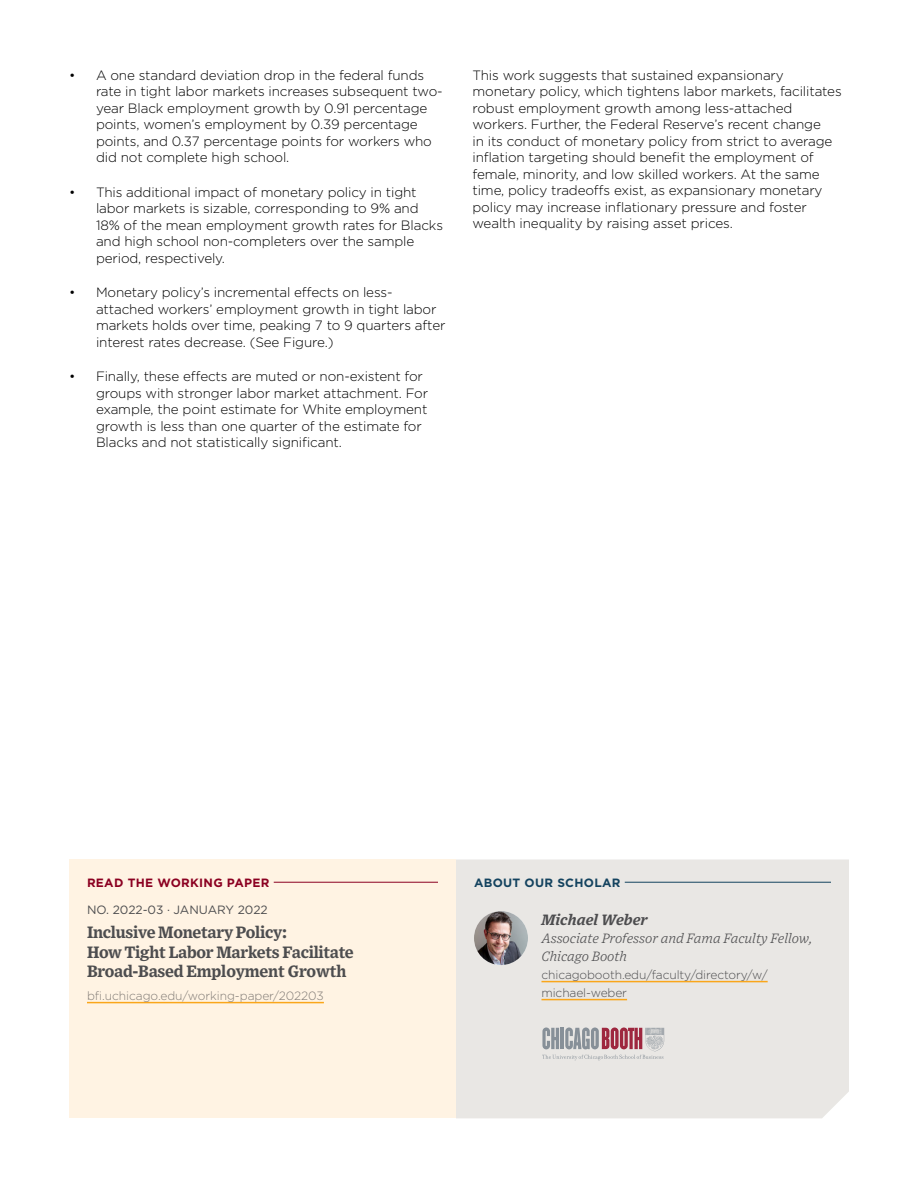
<style>
.page{position:relative;width:918px;height:1188px;background:#fff}
.page>*{position:absolute;margin:0;border:0;box-sizing:border-box;transform-origin:0 0}
.t1{font:700 16.5px/19.5px "Exchange";letter-spacing:-.02em;color:#4d4d4f}
.t2{font:italic 700 15px "Exchange";color:#4d4d4f}
.t3{font:300 13.5px/16.5px "Gotham";letter-spacing:-.01em;color:#000}
.t4{font:italic 300 13.5px/18px "Exchange";letter-spacing:-.005em;color:#4d4d4f}
.t5{font:300 12px/18px "Gotham";letter-spacing:-.01em;color:#4d4d4f}
.t6{font:300 12px "Gotham";letter-spacing:-.005em;color:#817b76}
.t7{font:12px "Gotham";color:#4d4d4f}
.t8{font:700 12px "Gotham";letter-spacing:.025em;color:#8b0021}
.t9{font:700 12px "Gotham";letter-spacing:.025em;color:#14435f}
</style>
<div class="page">
<div style="left:69px;top:860px;width:387px;height:258px;background:#fff3e3"></div>
<hr style="left:87px;top:882px;width:351px;height:1px;background:#8b0021">
<div style="left:87px;top:878px;width:187px;height:11px;background:#fff3e3"></div>
<hr style="left:87px;top:1002px;width:237px;height:1px;background:#faa61a">
<div style="left:456px;top:859px;width:393px;height:259px;background:#e9e7e4"></div>
<hr style="left:474px;top:882px;width:357px;height:1px;background:#14435f">
<div style="left:474px;top:878px;width:151px;height:11px;background:#e9e7e4"></div>
<hr style="left:542px;top:981px;width:226px;height:1px;background:#faa61a">
<hr style="left:542px;top:999px;width:85px;height:1px;background:#faa61a">
<img style="left:474px;top:911px;width:54px;height:54px;border-radius:27px">
<svg style="left:542px;top:1028px;width:122px;height:32px"></svg>
<p class="t3" style="left:96px;top:66px;width:348px;text-indent:-27px">• A one standard deviation drop in the federal funds rate in tight labor markets increases subsequent two&shy;year Black employment growth by 0.91 percentage points, women’s employment by 0.39 percentage points, and 0.37 percentage points for workers who did not complete high school.</p>
<p class="t3" style="left:96px;top:183px;width:349px;text-indent:-27px">• This additional impact of monetary policy in tight labor markets is sizable, corresponding to 9% and 18% of the mean employment growth rates for Blacks and high school non-completers over the sample period, respectively.</p>
<p class="t3" style="left:96px;top:284px;width:351px;text-indent:-27px">• Monetary policy’s incremental effects on less&shy;attached workers’ employment growth in tight labor markets holds over time, peaking 7 to 9 quarters after interest rates decrease. (See Figure.)</p>
<p class="t3" style="left:96px;top:368px;width:334px;text-indent:-27px">• Finally, these effects are muted or non-existent for groups with stronger labor market attachment. For example, the point estimate for White employment growth is less than one quarter of the estimate for Blacks and not statistically significant.</p>
<p class="t3" style="left:473px;top:66px;width:371px">This work suggests that sustained expansionary monetary policy, which tightens labor markets, facilitates robust employment growth among less-attached workers. Further, the Federal Reserve’s recent change<br>in its conduct of monetary policy from strict to average inflation targeting should benefit the employment of female, minority, and low skilled workers. At the same time, policy tradeoffs exist, as expansionary monetary policy may increase inflationary pressure and foster wealth inequality by raising asset prices.</p>
<p class="t8" style="left:87px;top:875px;width:184px">READ THE WORKING PAPER</p>
<p class="t7" style="left:87px;top:902px;width:182px">NO. 2022-03 · JANUARY 2022</p>
<p class="t1" style="left:87px;top:922px;width:268px">Inclusive Monetary Policy:<br>How Tight Labor Markets Facilitate<br>Broad-Based Employment Growth</p>
<p class="t6" style="left:87px;top:988px;width:238px">bfi.uchicago.edu/working-paper/202203</p>
<p class="t9" style="left:474px;top:875px;width:148px">ABOUT OUR SCHOLAR</p>
<p class="t2" style="left:542px;top:908px;width:108px">Michael Weber</p>
<p class="t4" style="left:542px;top:928px;width:272px">Associate Professor and Fama Faculty Fellow,<br>Chicago Booth</p>
<p class="t5" style="left:542px;top:965px;width:228px">chicagobooth.edu/faculty/directory/w/ michael-weber</p>
</div>
